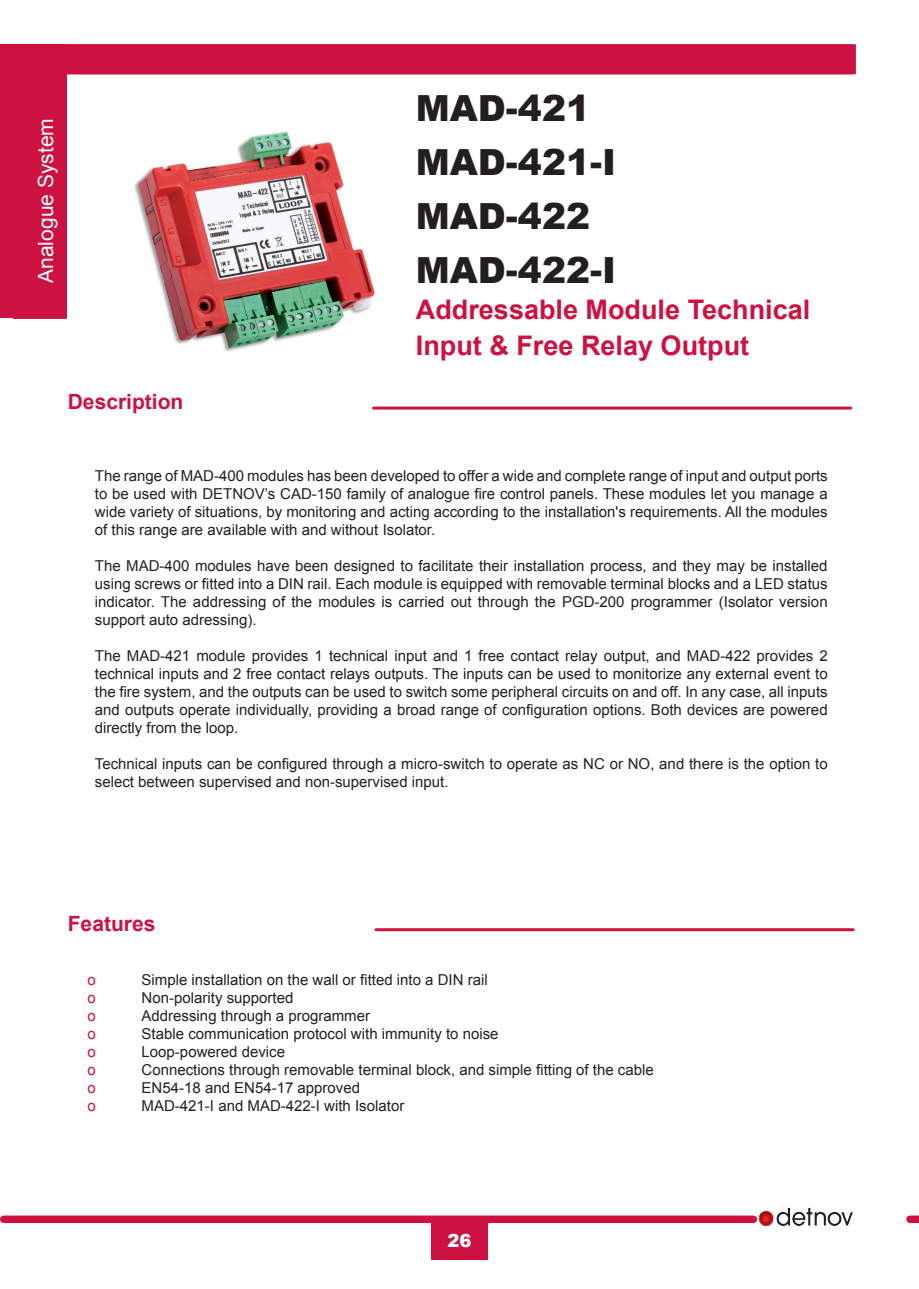
<style>
.page{position:relative;width:919px;height:1289px;background:#fff}
.page>*{position:absolute;margin:0;border:0;box-sizing:border-box;transform-origin:0 0}
.Ref{font:900 36px "Arial";color:#231f20}
.t1{font:700 27px/36px "Arial";color:#cd1141}
.t2{font:700 21px "Arial";color:#cd1141}
.t3{font:21px "Arial";color:#fff}
.t4{font:900 18px "Arial";color:#fff}
.Texto{font:15px/18px "Arial";color:#231f20;text-align:justify}
.Texto-2{font:15px "Arial";color:#cd1141}
</style>
<div class="page">
<div style="left:0;top:44px;width:67px;height:273px;background:#cd1141"></div>
<div style="left:4px;top:1215px;width:749px;height:7px;background:#cd1141"></div>
<div style="left:909px;top:1215px;width:9px;height:7px;background:#cd1141"></div>
<div style="left:431px;top:1222px;width:56px;height:37px;background:#cd1141"></div>
<img style="left:755px;top:1207px;width:97px;height:20px">
<div style="left:59px;top:44px;width:793px;height:30px;background:#cd1141"></div>
<hr style="left:373px;top:406px;width:477px;height:3px;background:#cd1141">
<svg style="left:6px;top:44px;width:68px;height:275px"></svg>
<hr style="left:376px;top:928px;width:477px;height:3px;background:#cd1141">
<img style="left:134px;top:131px;width:241px;height:221px">
<p class="t3" style="left:31px;top:283px;width:166px;rotate:-90deg">Analogue System</p>
<p class="t2" style="left:68px;top:387px;width:117px">Description</p>
<p class="Ref" style="left:416px;top:82px;width:176px">MAD-421</p>
<p class="Ref" style="left:416px;top:136px;width:202px">MAD-421-I</p>
<p class="Ref" style="left:416px;top:190px;width:176px">MAD-422</p>
<p class="Ref" style="left:416px;top:244px;width:202px">MAD-422-I</p>
<p class="t1" style="left:416px;top:292px;width:396px">Addressable Module Technical<br>Input &amp; Free Relay Output</p>
<p class="Texto" style="left:95px;top:466px;width:734px">The range of MAD-400 modules has been developed to offer a wide and complete range of input and output ports to be used with DETNOV’s CAD-150 family of analogue fire control panels. These modules let you manage a wide variety of situations, by monitoring and acting according to the installation's requirements. All the modules of this range are available with and without Isolator.</p>
<p class="Texto" style="left:95px;top:556px;width:734px">The MAD-400 modules have been designed to facilitate their installation process, and they may be installed using screws or fitted into a DIN rail. Each module is equipped with removable terminal blocks and a LED status indicator. The addressing of the modules is carried out through the PGD-200 programmer (Isolator version support auto adressing).</p>
<p class="Texto" style="left:95px;top:646px;width:734px">The MAD-421 module provides 1 technical input and 1 free contact relay output, and MAD-422 provides 2 technical inputs and 2 free contact relays outputs. The inputs can be used to monitorize any external event to the fire system, and the outputs can be used to switch some peripheral circuits on and off. In any case, all inputs and outputs operate individually, providing a broad range of configuration options. Both devices are powered directly from the loop.</p>
<p class="Texto" style="left:95px;top:754px;width:734px">Technical inputs can be configured through a micro-switch to operate as NC or NO, and there is the option to select between supervised and non-supervised input.</p>
<p class="t2" style="left:68px;top:909px;width:89px">Features</p>
<p class="Texto-2" style="left:88px;top:969px;width:10px">o</p>
<p class="Texto" style="left:142px;top:970px;width:347px">Simple installation on the wall or fitted into a DIN rail</p>
<p class="Texto-2" style="left:88px;top:987px;width:10px">o</p>
<p class="Texto" style="left:142px;top:988px;width:153px">Non-polarity supported</p>
<p class="Texto-2" style="left:88px;top:1005px;width:10px">o</p>
<p class="Texto" style="left:142px;top:1006px;width:230px">Addressing through a programmer</p>
<p class="Texto-2" style="left:88px;top:1023px;width:10px">o</p>
<p class="Texto" style="left:142px;top:1024px;width:358px">Stable communication protocol with immunity to noise</p>
<p class="Texto-2" style="left:88px;top:1041px;width:10px">o</p>
<p class="Texto" style="left:142px;top:1042px;width:145px">Loop-powered device</p>
<p class="Texto-2" style="left:88px;top:1059px;width:10px">o</p>
<p class="Texto" style="left:142px;top:1060px;width:513px">Connections through removable terminal block, and simple fitting of the cable</p>
<p class="Texto-2" style="left:88px;top:1077px;width:10px">o</p>
<p class="Texto" style="left:142px;top:1078px;width:220px">EN54-18 and EN54-17 approved</p>
<p class="Texto-2" style="left:88px;top:1095px;width:10px">o</p>
<p class="Texto" style="left:142px;top:1096px;width:264px">MAD-421-I and MAD-422-I with Isolator</p>
<p class="t4" style="left:447px;top:1227px;width:26px">26</p>
</div>
